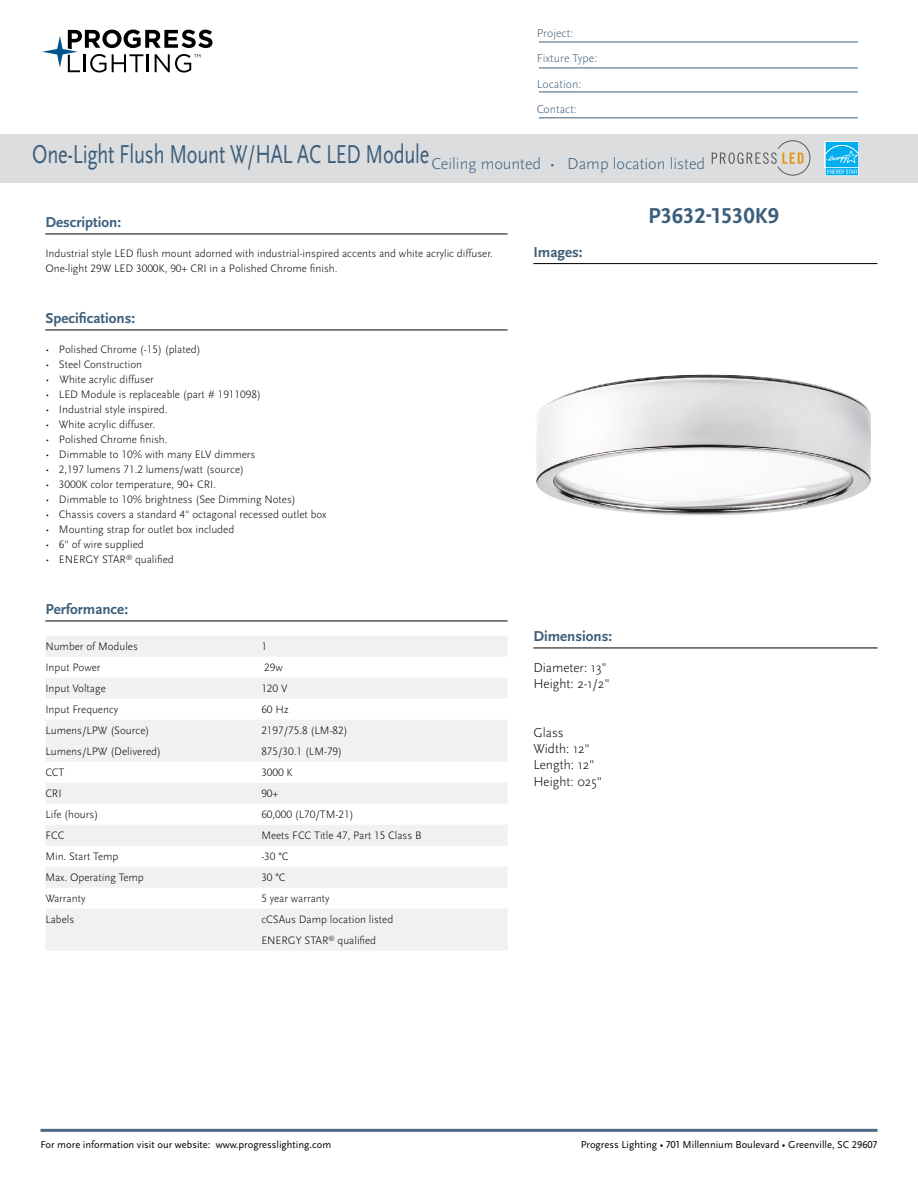
<style>
.page{position:relative;width:918px;height:1188px;background:#fff}
.page>*{position:absolute;margin:0;border:0;box-sizing:border-box;transform-origin:0 0}
.t1{font:27px "Scala Sans Pro";letter-spacing:-.01em;color:#3b5e7b;scale:.75 1}
.t2{font:700 22.5px "Scala Sans Pro";color:#3b5e7b}
.t3{font:700 15px "Scala Sans Pro";color:#3b5e7b}
.t4{font:300 13.5px/16.2px "Scala Sans Pro";color:#000}
.t5{font:300 12px/25.5px "Scala Sans Pro";color:#3b5e7b}
.t6{font:300 11.25px/15px "Scala Sans Pro";color:#000}
.t7{font:10.5px "Scala Sans Pro";color:#000}
</style>
<div class="page">
<svg style="left:42px;top:30px;width:170px;height:43px"></svg>
<hr style="left:40px;top:1129px;width:838px;height:3px;background:#4c6884">
<hr style="left:539px;top:42px;width:319px;height:1px;background:#3b5e7b">
<hr style="left:539px;top:68px;width:319px;height:1px;background:#3b5e7b">
<hr style="left:539px;top:92px;width:319px;height:1px;background:#3b5e7b">
<hr style="left:539px;top:118px;width:319px;height:1px;background:#3b5e7b">
<hr style="left:533px;top:263px;width:344px;height:1px;background:#000">
<hr style="left:45px;top:234px;width:463px;height:1px;background:#000">
<hr style="left:45px;top:330px;width:463px;height:1px;background:#000">
<hr style="left:45px;top:621px;width:463px;height:1px;background:#000">
<div style="left:45px;top:636px;width:463px;height:21px;background:#f1f1f2"></div>
<div style="left:45px;top:678px;width:463px;height:21px;background:#f1f1f2"></div>
<div style="left:45px;top:720px;width:463px;height:21px;background:#f1f1f2"></div>
<div style="left:45px;top:741px;width:463px;height:21px;background:#f1f1f2"></div>
<div style="left:45px;top:783px;width:463px;height:21px;background:#f1f1f2"></div>
<div style="left:45px;top:825px;width:463px;height:21px;background:#f1f1f2"></div>
<div style="left:45px;top:867px;width:463px;height:21px;background:#f1f1f2"></div>
<div style="left:45px;top:909px;width:463px;height:21px;background:#f1f1f2"></div>
<div style="left:45px;top:930px;width:463px;height:21px;background:#f1f1f2"></div>
<div style="left:0;top:134px;width:918px;height:49px;background:#dcddde"></div>
<img style="left:536px;top:374px;width:334px;height:142px">
<svg style="left:712px;top:141px;width:98px;height:34px"></svg>
<hr style="left:533px;top:648px;width:344px;height:1px;background:#000">
<div style="left:825px;top:141px;width:34px;height:27px;background:#f2fafe"></div>
<svg style="left:825px;top:142px;width:34px;height:34px"></svg>
<p class="t5" style="left:537px;top:20px;width:62px">Project:<br>Fixture Type:<br>Location:<br>Contact:</p>
<h1 class="t1" style="left:32px;top:139px;width:899px">One-Light Flush Mount W/HAL AC LED Module <sub>Ceiling</sub> <sub>mounted</sub> <sub>•</sub> <sub>Damp</sub> <sub>location</sub> <sub>listed</sub></h1>
<h2 class="t2" style="left:648px;top:202px;width:133px">P3632-1530K9</h2>
<h3 class="t3" style="left:45px;top:213px;width:77px">Description:</h3>
<p class="t6" style="left:45px;top:246px;width:449px">Industrial style LED flush mount adorned with industrial-inspired accents and white acrylic diffuser.<br>One-light 29W LED 3000K, 90+ CRI in a Polished Chrome finish.</p>
<h3 class="t3" style="left:45px;top:309px;width:91px">Specifications:</h3>
<p class="t6" style="left:45px;top:342px;width:157px">• Polished Chrome (-15) (plated)</p>
<p class="t6" style="left:45px;top:357px;width:98px">• Steel Construction</p>
<p class="t6" style="left:45px;top:372px;width:110px">• White acrylic diffuser</p>
<p class="t6" style="left:45px;top:387px;width:217px">• LED Module is replaceable (part # 1911098)</p>
<p class="t6" style="left:45px;top:402px;width:123px">• Industrial style inspired.</p>
<p class="t6" style="left:45px;top:417px;width:111px">• White acrylic diffuser.</p>
<p class="t6" style="left:45px;top:432px;width:124px">• Polished Chrome finish.</p>
<p class="t6" style="left:45px;top:447px;width:212px">• Dimmable to 10% with many ELV dimmers</p>
<p class="t6" style="left:45px;top:462px;width:200px">• 2,197 lumens 71.2 lumens/watt (source)</p>
<p class="t6" style="left:45px;top:477px;width:172px">• 3000K color temperature, 90+ CRI.</p>
<p class="t6" style="left:45px;top:492px;width:252px">• Dimmable to 10% brightness (See Dimming Notes)</p>
<p class="t6" style="left:45px;top:507px;width:283px">• Chassis covers a standard 4" octagonal recessed outlet box</p>
<p class="t6" style="left:45px;top:522px;width:190px">• Mounting strap for outlet box included</p>
<p class="t6" style="left:45px;top:537px;width:100px">• 6" of wire supplied</p>
<p class="t6" style="left:45px;top:552px;width:130px">• ENERGY STAR<sup>®</sup> qualified</p>
<h3 class="t3" style="left:45px;top:600px;width:84px">Performance:</h3>
<p class="t6" style="left:45px;top:639px;width:94px">Number of Modules</p>
<p class="t6" style="left:261px;top:639px;width:7px">1</p>
<p class="t6" style="left:45px;top:660px;width:57px">Input Power</p>
<p class="t6" style="left:264px;top:660px;width:20px">29w</p>
<p class="t6" style="left:45px;top:681px;width:62px">Input Voltage</p>
<p class="t6" style="left:261px;top:681px;width:28px">120 V</p>
<p class="t6" style="left:45px;top:702px;width:74px">Input Frequency</p>
<p class="t6" style="left:261px;top:702px;width:29px">60 Hz</p>
<p class="t6" style="left:45px;top:723px;width:106px">Lumens/LPW (Source)</p>
<p class="t6" style="left:261px;top:723px;width:88px">2197/75.8 (LM-82)</p>
<p class="t6" style="left:45px;top:744px;width:117px">Lumens/LPW (Delivered)</p>
<p class="t6" style="left:261px;top:744px;width:82px">875/30.1 (LM-79)</p>
<p class="t6" style="left:45px;top:765px;width:21px">CCT</p>
<p class="t6" style="left:261px;top:765px;width:33px">3000 K</p>
<p class="t6" style="left:45px;top:786px;width:18px">CRI</p>
<p class="t6" style="left:261px;top:786px;width:19px">90+</p>
<p class="t6" style="left:45px;top:807px;width:54px">Life (hours)</p>
<p class="t6" style="left:261px;top:807px;width:94px">60,000 (L70/TM-21)</p>
<p class="t6" style="left:45px;top:828px;width:21px">FCC</p>
<p class="t6" style="left:261px;top:828px;width:162px">Meets FCC Title 47, Part 15 Class B</p>
<p class="t6" style="left:45px;top:849px;width:75px">Min. Start Temp</p>
<p class="t6" style="left:261px;top:849px;width:29px">-30 °C</p>
<p class="t6" style="left:45px;top:870px;width:100px">Max. Operating Temp</p>
<p class="t6" style="left:261px;top:870px;width:26px">30 °C</p>
<p class="t6" style="left:45px;top:891px;width:42px">Warranty</p>
<p class="t6" style="left:261px;top:891px;width:70px">5 year warranty</p>
<p class="t6" style="left:45px;top:912px;width:30px">Labels</p>
<p class="t6" style="left:261px;top:909px;width:133px;line-height:21px">cCSAus Damp location listed<br>ENERGY STAR<sup>®</sup> qualified</p>
<h3 class="t3" style="left:533px;top:243px;width:51px">Images:</h3>
<h3 class="t3" style="left:533px;top:627px;width:80px">Dimensions:</h3>
<p class="t4" style="left:533px;top:660px;width:78px">Diameter: 13"<br>Height: 2-1/2"</p>
<p class="t4" style="left:533px;top:725px;width:70px">Glass<br>Width: 12"<br>Length: 12"<br>Height: 025"</p>
<p class="t7" style="left:40px;top:1139px;width:292px">For more information visit our website: www.progresslighting.com</p>
<p class="t7" style="left:581px;top:1138px;width:298px">Progress Lighting • 701 Millennium Boulevard • Greenville, SC 29607</p>
</div>
